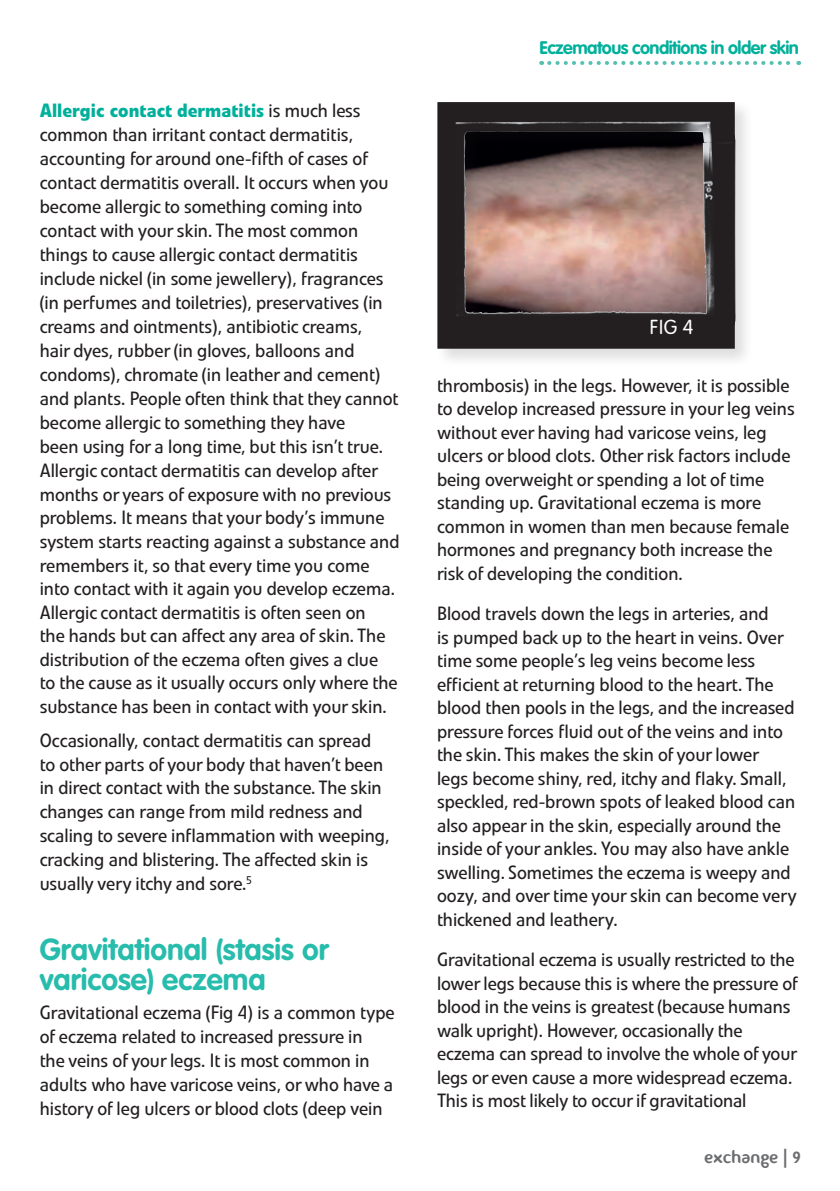
<style>
.page{position:relative;width:840px;height:1191px;background:#fff}
.page>*{position:absolute;margin:0;border:0;box-sizing:border-box;transform-origin:0 0}
.t1{font:700 30px/30px "VAG Rounded";color:#27bcab}
.t2{font:300 20px "VAG Rounded";color:#fff}
.t3{font:19px/23.8px "Evo BQ";color:#231f20}
.t4{font:19px "Fontastique Fontastique";color:#6c6d70}
.t5{font:700 18px "VAG Rounded";letter-spacing:-.03em;color:#00b09b}
.s1{font-weight:700;color:#00b09b}
.s2{font-family:"Evo BQ";font-weight:500}
.s3{font-family:"Evo BQ";font-weight:500;font-size:16px}
</style>
<div class="page">
<div style="left:434px;top:100px;width:319px;height:268px;background:#231f20;opacity:.15"></div>
<img style="left:437px;top:102px;width:297px;height:247px">
<svg style="left:549px;top:61px;width:249px;height:4px"></svg>
<p class="t3" style="left:40px;top:99px;width:361px"><span class="s1">Allergic contact dermatitis</span> is much less common than irritant contact dermatitis, accounting for around one-fifth of cases of contact dermatitis overall. It occurs when you become allergic to something coming into contact with your skin. The most common things to cause allergic contact dermatitis include nickel (in some jewellery), fragrances (in perfumes and toiletries), preservatives (in creams and ointments), antibiotic creams,<br>hair dyes, rubber (in gloves, balloons and condoms), chromate (in leather and cement) and plants. People often think that they cannot become allergic to something they have<br>been using for a long time, but this isn’t true.<br>Allergic contact dermatitis can develop after months or years of exposure with no previous problems. It means that your body’s immune system starts reacting against a substance and remembers it, so that every time you come into contact with it again you develop eczema.<br>Allergic contact dermatitis is often seen on<br>the hands but can affect any area of skin. The distribution of the eczema often gives a clue<br>to the cause as it usually occurs only where the substance has been in contact with your skin.</p>
<p class="t3" style="left:40px;top:729px;width:351px">Occasionally, contact dermatitis can spread to other parts of your body that haven’t been in direct contact with the substance. The skin changes can range from mild redness and scaling to severe inflammation with weeping, cracking and blistering. The affected skin is usually very itchy and sore.<sup>5</sup></p>
<h1 class="t1" style="left:40px;top:934px;width:290px">Gravitational (stasis or varicose) eczema</h1>
<p class="t3" style="left:40px;top:1001px;width:356px">Gravitational eczema (Fig 4) is a common type of eczema related to increased pressure in<br>the veins of your legs. It is most common in adults who have varicose veins, or who have a history of leg ulcers or blood clots (deep vein</p>
<p class="t5" style="left:539px;top:37px;width:260px">Eczematous conditions in older skin</p>
<p class="t2" style="left:649px;top:316px;width:45px">FIG 4</p>
<p class="t3" style="left:437px;top:373px;width:359px">thrombosis) in the legs. However, it is possible to develop increased pressure in your leg veins without ever having had varicose veins, leg ulcers or blood clots. Other risk factors include being overweight or spending a lot of time standing up. Gravitational eczema is more common in women than men because female hormones and pregnancy both increase the risk of developing the condition.</p>
<p class="t3" style="left:437px;top:602px;width:361px">Blood travels down the legs in arteries, and<br>is pumped back up to the heart in veins. Over time some people’s leg veins become less efficient at returning blood to the heart. The blood then pools in the legs, and the increased pressure forces fluid out of the veins and into the skin. This makes the skin of your lower<br>legs become shiny, red, itchy and flaky. Small, speckled, red-brown spots of leaked blood can also appear in the skin, especially around the inside of your ankles. You may also have ankle swelling. Sometimes the eczema is weepy and oozy, and over time your skin can become very thickened and leathery.</p>
<p class="t3" style="left:437px;top:948px;width:362px">Gravitational eczema is usually restricted to the lower legs because this is where the pressure of blood in the veins is greatest (because humans walk upright). However, occasionally the eczema can spread to involve the whole of your legs or even cause a more widespread eczema.<br>This is most likely to occur if gravitational</p>
<p class="t4" style="left:703px;top:1148px;width:98px">exchange <span class="s2">|</span> <span class="s3">9</span></p>
</div>
